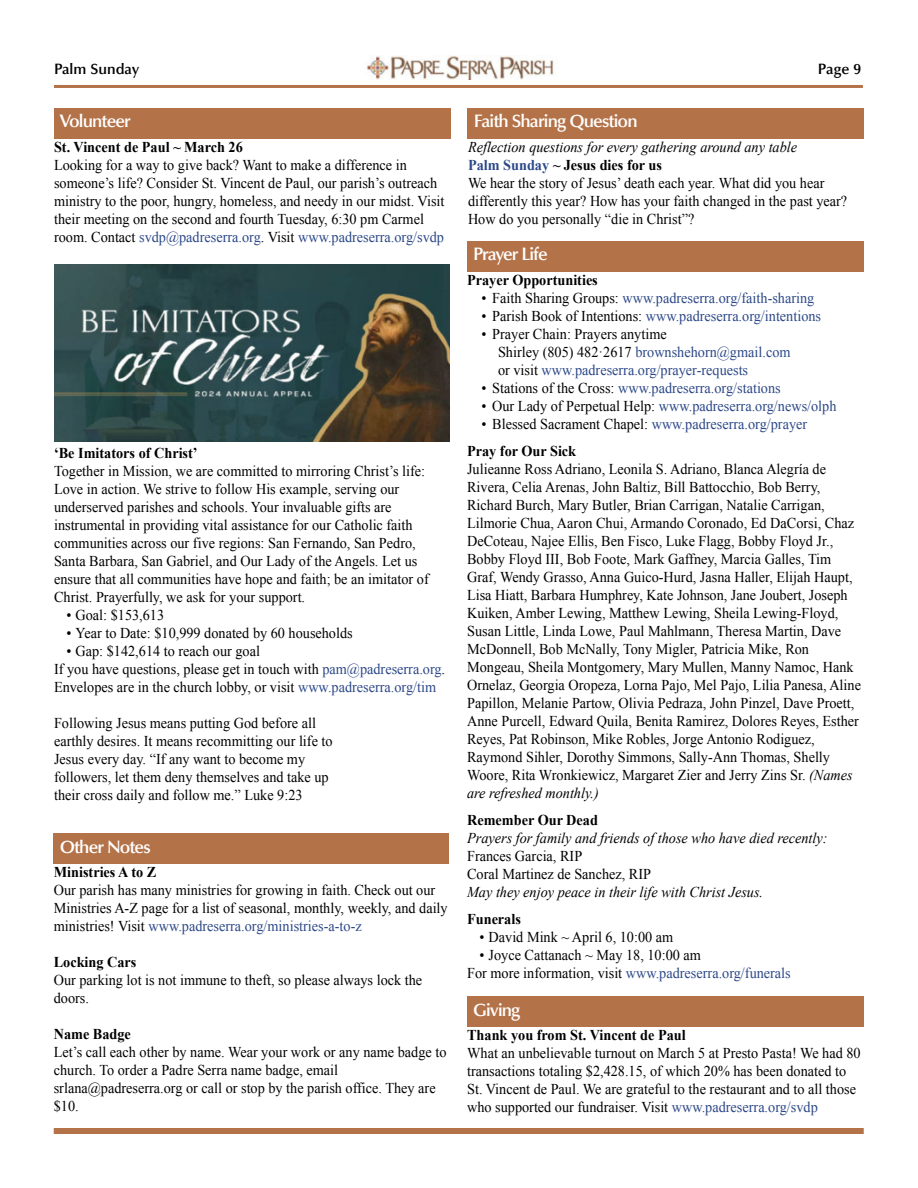
<style>
.page{position:relative;width:918px;height:1188px;background:#fff}
.page>*{position:absolute;margin:0;border:0;box-sizing:border-box;transform-origin:0 0}
.t1{font:600 18px "Optima LT Std";letter-spacing:-.05em;color:#fff}
.t2{font:15px/18px "Lsrtqr Times New Roman";color:#000;scale:.95 1}
.t3{font:15px/18px "Lsrtqr Times New Roman";color:#2c4888;scale:.95 1}
.t4{font:italic 15px/17.7px "Times New Roman";color:#000;scale:.95 1}
.t5{font:700 15px "Times New Roman";color:#000;scale:.95 1}
.t6{font:600 15px "Optima LT Std";color:#000}
.s1{color:#2c4888}
.s2{font-family:"Lmqpbj Times New Roman"}
.s3{font-weight:700;font-style:normal;color:#2c4888}
.s4{font-weight:700;font-style:normal}
.s5{color:#000}
.s6{font-family:"Times New Roman";font-style:italic}
</style>
<div class="page">
<hr style="left:54px;top:85px;width:809px;height:3px;background:#b47248">
<img style="left:367px;top:55px;width:187px;height:25px">
<div style="left:54px;top:1128px;width:810px;height:6px;background:#b47248"></div>
<div style="left:467px;top:241px;width:396px;height:31px;background:#b47248"></div>
<div style="left:468px;top:108px;width:396px;height:31px;background:#b47248"></div>
<div style="left:467px;top:997px;width:397px;height:30px;background:#b47248"></div>
<div style="left:54px;top:108px;width:396px;height:30px;background:#b47248"></div>
<div style="left:54px;top:834px;width:395px;height:30px;background:#b47248"></div>
<img style="left:54px;top:264px;width:395px;height:178px">
<p class="t6" style="left:54px;top:63px;width:87px">Palm Sunday</p>
<p class="t6" style="left:818px;top:63px;width:45px">Page 9</p>
<p class="t1" style="left:60px;top:114px;width:72px">Volunteer</p>
<p class="t5" style="left:54px;top:138px;width:200px">St. Vincent de Paul ~ March 26</p>
<p class="t2" style="left:54px;top:156px;width:412px">Looking for a way to give back? Want to make a difference in someone’s life? Consider St. Vincent de Paul, our parish’s outreach ministry to the poor, hungry, homeless, and needy in our midst. Visit their meeting on the second and fourth Tuesday, 6:30 pm Carmel room. Contact <span class="s1">svdp@padreserra.org</span>. Visit <span class="s1">www.padreserra.org/svdp</span></p>
<p class="t5" style="left:54px;top:444px;width:153px">‘Be Imitators of Christ’</p>
<p class="t2" style="left:54px;top:462px;width:396px">Together in Mission, we are committed to mirroring Christ’s life:<br>Love in action. We strive to follow His example, serving our underserved parishes and schools. Your invaluable gifts are instrumental in providing vital assistance for our Catholic faith communities across our five regions: San Fernando, San Pedro, Santa Barbara, San Gabriel, and Our Lady of the Angels. Let us ensure that all communities have hope and faith<span class="s2">;</span> be an imitator of Christ. Prayerfully, we ask for your support.</p>
<p class="t2" style="left:66px;top:606px;width:104px">• Goal: $153,613</p>
<p class="t2" style="left:66px;top:624px;width:303px">• Year to Date: $10,999 donated by 60 households</p>
<p class="t2" style="left:54px;top:642px;width:413px;text-indent:12px">• Gap: $142,614 to reach our goal<br>If you have questions, please get in touch with <span class="s1">pam@padreserra.org</span>.<br>Envelopes are in the church lobby, or visit <span class="s1">www.padreserra.org/tim</span></p>
<p class="t2" style="left:54px;top:714px;width:295px">Following Jesus means putting God before all earthly desires. It means recommitting our life to Jesus every day. “If any want to become my followers, let them deny themselves and take up their cross daily and follow me.” Luke 9:23</p>
<p class="t1" style="left:60px;top:840px;width:92px">Other Notes</p>
<p class="t5" style="left:54px;top:864px;width:109px">Ministries A to Z</p>
<p class="t2" style="left:54px;top:881px;width:416px">Our parish has many ministries for growing in faith. Check out our<br>Ministries A-Z page for a list of seasonal, monthly, weekly, and daily ministries! Visit <span class="s1">www.padreserra.org/ministries-a-to-z</span></p>
<p class="t5" style="left:54px;top:954px;width:89px">Locking Cars</p>
<p class="t2" style="left:54px;top:971px;width:389px">Our parking lot is not immune to theft, so please always lock the doors.</p>
<p class="t5" style="left:54px;top:1026px;width:83px">Name Badge</p>
<p class="t2" style="left:54px;top:1043px;width:415px">Let’s call each other by name. Wear your work or any name badge to church. To order a Padre Serra name badge, email srlana@padreserra.org or call or stop by the parish office. They are $10.</p>
<p class="t1" style="left:474px;top:114px;width:166px">Faith Sharing Question</p>
<p class="t4" style="left:468px;top:138px;width:348px">Reflection questions for every gathering around any table<br><span class="s3">Palm Sunday</span> <span class="s4">~ Jesus dies for us</span></p>
<p class="t2" style="left:468px;top:174px;width:401px">We hear the story of Jesus’ death each year. What did you hear differently this year? How has your faith changed in the past year?<br>How do you personally “die in Christ”?</p>
<p class="t1" style="left:473px;top:247px;width:76px">Prayer Life</p>
<p class="t5" style="left:467px;top:272px;width:139px">Prayer Opportunities</p>
<p class="t3" style="left:481px;top:289px;width:352px"><span class="s5">• Faith Sharing Groups:</span> www.padreserra.org/faith-sharing</p>
<p class="t3" style="left:481px;top:307px;width:359px"><span class="s5">• Parish Book of Intentions:</span> www.padreserra.org/intentions</p>
<p class="t3" style="left:498px;top:325px;width:309px;text-indent:-17px"><span class="s5">• Prayer Chain: Prayers anytime<br>Shirley (805) 482·2617</span> brownshehorn@gmail.com <span class="s5">or visit</span> www.padreserra.org/prayer-requests</p>
<p class="t3" style="left:481px;top:379px;width:317px"><span class="s5">• Stations of the Cross:</span> www.padreserra.org/stations</p>
<p class="t3" style="left:481px;top:397px;width:375px"><span class="s5">• Our Lady of Perpetual Help:</span> www.padreserra.org/news/olph</p>
<p class="t3" style="left:481px;top:415px;width:344px"><span class="s5">• Blessed Sacrament Chapel:</span> www.padreserra.org/prayer</p>
<p class="t5" style="left:467px;top:443px;width:116px">Pray for Our Sick</p>
<p class="t2" style="left:467px;top:460px;width:416px">Julieanne Ross Adriano, Leonila S. Adriano, Blanca Alegría de Rivera, Celia Arenas, John Baltiz, Bill Battocchio, Bob Berry, Richard Burch, Mary Butler, Brian Carrigan, Natalie Carrigan, Lilmorie Chua, Aaron Chui, Armando Coronado, Ed DaCorsi, Chaz DeCoteau, Najee Ellis, Ben Fisco, Luke Flagg, Bobby Floyd Jr., Bobby Floyd III, Bob Foote, Mark Gaffney, Marcia Galles, Tim Graf, Wendy Grasso, Anna Guico-Hurd, Jasna Haller, Elijah Haupt, Lisa Hiatt, Barbara Humphrey, Kate Johnson, Jane Joubert, Joseph Kuiken, Amber Lewing, Matthew Lewing, Sheila Lewing-Floyd, Susan Little, Linda Lowe, Paul Mahlmann, Theresa Martin, Dave McDonnell, Bob McNally, Tony Migler, Patricia Mike, Ron Mongeau, Sheila Montgomery, Mary Mullen, Manny Namoc, Hank Ornelaz, Georgia Oropeza, Lorna Pajo, Mel Pajo, Lilia Panesa, Aline Papillon, Melanie Partow, Olivia Pedraza, John Pinzel, Dave Proett, Anne Purcell, Edward Quila, Benita Ramirez, Dolores Reyes, Esther Reyes, Pat Robinson, Mike Robles, Jorge Antonio Rodiguez, Raymond Sihler, Dorothy Simmons, Sally-Ann Thomas, Shelly Woore, Rita Wronkiewicz, Margaret Zier and Jerry Zins Sr. <span class="s6">(Names</span></p>
<p class="t4" style="left:467px;top:785px;width:140px">are refreshed monthly.)</p>
<p class="t5" style="left:467px;top:812px;width:139px">Remember Our Dead</p>
<p class="t4" style="left:467px;top:830px;width:381px">Prayers for family and friends of those who have died recently:</p>
<p class="t2" style="left:467px;top:847px;width:195px">Frances Garcia, RIP<br>Coral Martinez de Sanchez, RIP</p>
<p class="t4" style="left:467px;top:884px;width:313px">May they enjoy peace in their life with Christ Jesus.</p>
<p class="t5" style="left:467px;top:911px;width:58px">Funerals</p>
<p class="t2" style="left:480px;top:928px;width:205px">• David Mink ~ April 6, 10:00 am</p>
<p class="t2" style="left:467px;top:946px;width:342px;text-indent:12px">• Joyce Cattanach ~ May 18, 10:00 am<br>For more information, visit <span class="s1">www.padreserra.org/funerals</span></p>
<p class="t1" style="left:473px;top:1003px;width:49px">Giving</p>
<p class="t5" style="left:467px;top:1027px;width:232px">Thank you from St. Vincent de Paul</p>
<p class="t2" style="left:467px;top:1044px;width:416px">What an unbelievable turnout on March 5 at Presto Pasta! We had 80 transactions totaling $2,428.15, of which 20% has been donated to St. Vincent de Paul. We are grateful to the restaurant and to all those who supported our fundraiser. Visit <span class="s1">www.padreserra.org/svdp</span></p>
</div>
